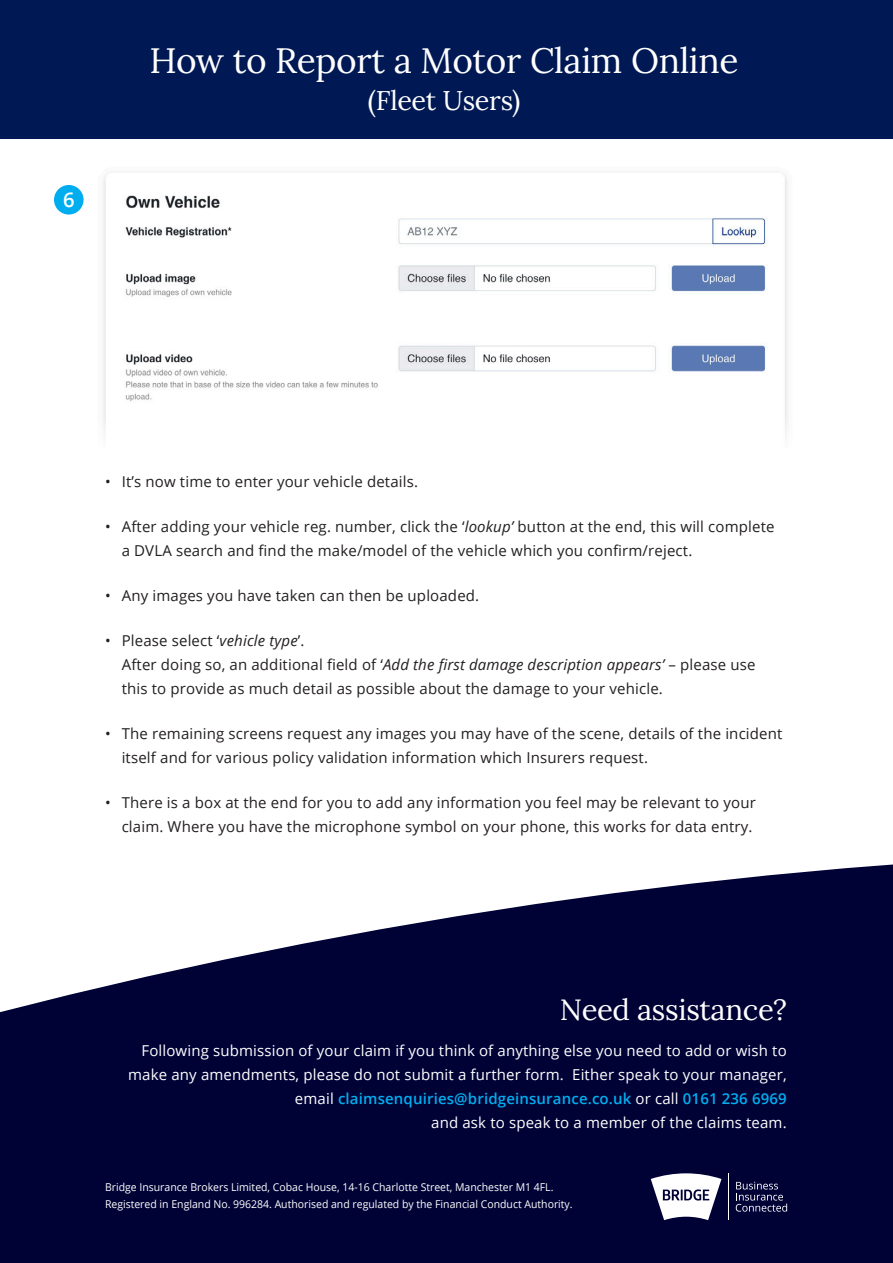
<style>
.page{position:relative;width:893px;height:1263px;background:#fff}
.page>*{position:absolute;margin:0;border:0;box-sizing:border-box;transform-origin:0 0}
.Main_headers{font:35.25px "Lora";letter-spacing:-.01em;color:#fff}
.Main_headers-2{font:29.25px "Lora";letter-spacing:-.01em;color:#fff}
.Main_headers-3{font:27px "Lora";letter-spacing:-.01em;color:#fff}
.Body_Regular{font:600 20.25px "Open Sans";color:#fff}
.Body_Regular-2{font:15px/24px "Open Sans";letter-spacing:.01em;color:#231f20}
.Body_Regular-3{font:15px/24px "Open Sans";letter-spacing:.01em;color:#fff;text-align:right}
.Bullet_Points{font:10.8px "Open Sans";color:#fff}
.s1{font-style:italic}
.s2{font-weight:600;color:#00aeef}
</style>
<div class="page">
<svg style="left:0;top:864px;width:893px;height:399px;fill:#000236"></svg>
<div style="left:0;top:0;width:893px;height:139px;background:#001954"></div>
<svg style="left:736px;top:1182px;width:51px;height:29px"></svg>
<hr style="left:728px;top:1173px;width:1px;height:47px;background:#fff">
<svg style="left:651px;top:1173px;width:70px;height:47px"></svg>
<img style="left:103px;top:175px;width:685px;height:239px">
<div style="left:54px;top:185px;width:30px;height:30px;background:#00aeef;border-radius:50%"></div>
<p class="Body_Regular" style="left:63px;top:186px;width:13px">6</p>
<p class="Main_headers" style="left:150px;top:33px;width:590px">How to Report a Motor Claim Online</p>
<p class="Main_headers-3" style="left:368px;top:80px;width:154px">(Fleet Users)</p>
<p class="Body_Regular-2" style="left:105px;top:469px;width:314px">• It’s now time to enter your vehicle details.</p>
<p class="Body_Regular-2" style="left:122px;top:514px;width:654px;text-indent:-17px">• After adding your vehicle reg. number, click the ‘<span class="s1">lookup’</span> button at the end, this will complete a DVLA search and find the make/model of the vehicle which you confirm/reject.</p>
<p class="Body_Regular-2" style="left:105px;top:583px;width:376px">• Any images you have taken can then be uploaded.</p>
<p class="Body_Regular-2" style="left:122px;top:628px;width:635px;text-indent:-17px">• Please select ‘<span class="s1">vehicle type</span>’.<br>After doing so, an additional field of ‘<span class="s1">Add the first damage description appears’</span> – please use this to provide as much detail as possible about the damage to your vehicle.</p>
<p class="Body_Regular-2" style="left:122px;top:721px;width:662px;text-indent:-17px">• The remaining screens request any images you may have of the scene, details of the incident itself and for various policy validation information which Insurers request.</p>
<p class="Body_Regular-2" style="left:105px;top:790px;width:652px;text-align:right">• There is a box at the end for you to add any information you feel may be relevant to your claim. Where you have the microphone symbol on your phone, this works for data entry.</p>
<p class="Main_headers-2" style="left:560px;top:987px;width:229px">Need assistance?</p>
<p class="Body_Regular-3" style="left:128px;top:1038px;width:660px">Following submission of your claim if you think of anything else you need to add or wish to make any amendments, please do not submit a further form. Either speak to your manager, email <span class="s2">claimsenquiries@bridgeinsurance.co.uk</span> or call <span class="s2">0161 236 6969<br></span>and ask to speak to a member of the claims team.</p>
<p class="Bullet_Points" style="left:105px;top:1180px;width:450px">Bridge Insurance Brokers Limited, Cobac House, 14-16 Charlotte Street, Manchester M1 4FL.</p>
<p class="Bullet_Points" style="left:105px;top:1196px;width:469px">Registered in England No. 996284. Authorised and regulated by the Financial Conduct Authority.</p>
</div>
